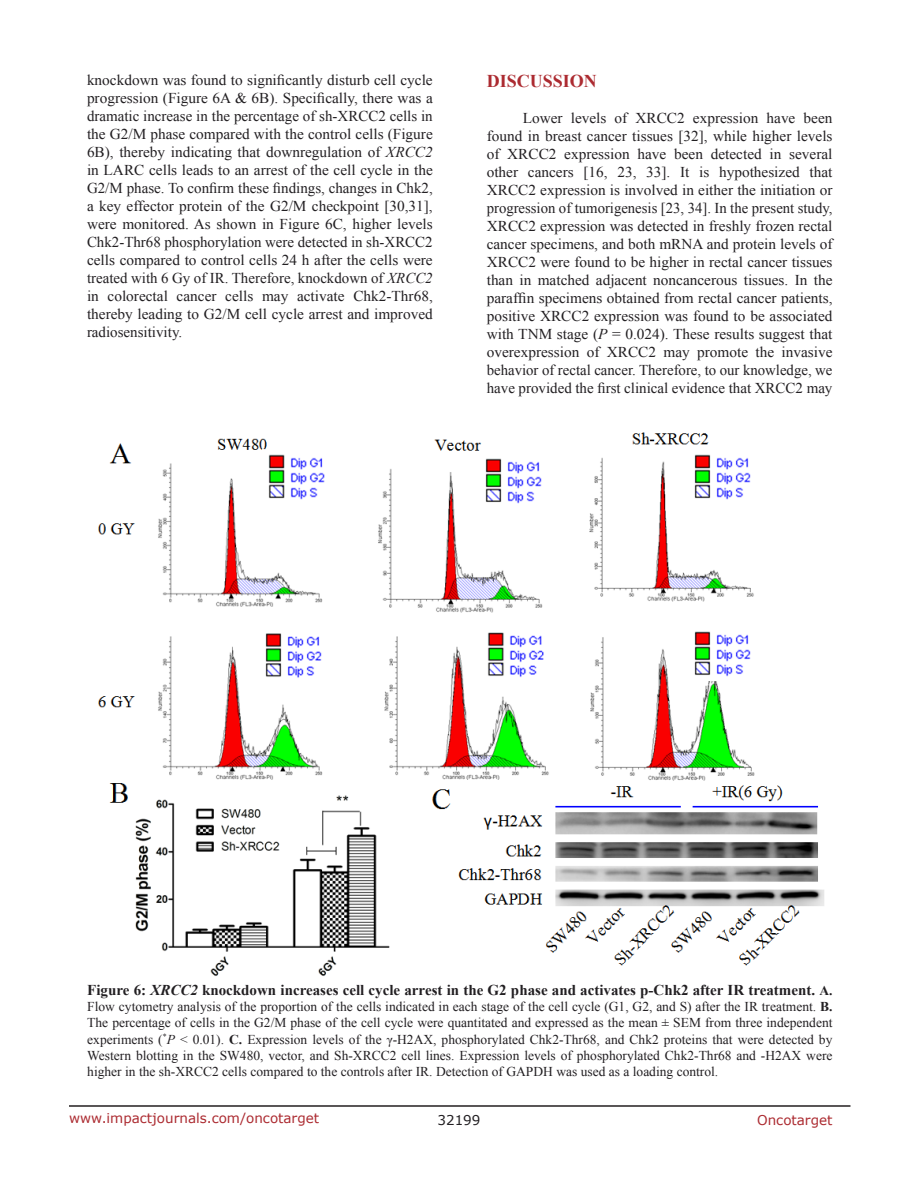
<style>
.page{position:relative;width:918px;height:1188px;background:#fff}
.page>*{position:absolute;margin:0;border:0;box-sizing:border-box;transform-origin:0 0}
.Heading{font:700 18px "Times New Roman";color:#ac2b31}
.BodyText{font:15px/18px "Times New Roman";color:#221f22;text-align:justify}
.FigureText{font:700 15px "Times New Roman";color:#221f22}
.FigureText-2{font:13.5px/16.2px "Times New Roman";color:#221f22;text-align:justify}
.t1{font:13.5px "Verdana";color:#ac2b31}
.t2{font:13.5px "Verdana";color:#221f22}
.s1{font-style:italic}
.s2{font-size:13.5px}
.s3{font-weight:700}
</style>
<div class="page">
<hr style="left:69px;top:1105px;width:781px;height:2px;background:#231f20">
<img style="left:98px;top:432px;width:726px;height:544px">
<p class="BodyText" style="left:87px;top:71px;width:347px">knockdown was found to significantly disturb cell cycle progression (Figure 6A &amp; 6B). Specifically, there was a dramatic increase in the percentage of sh-XRCC2 cells in the G2/M phase compared with the control cells (Figure 6B), thereby indicating that downregulation of <span class="s1">XRCC2 </span>in LARC cells leads to an arrest of the cell cycle in the G2/M phase. To confirm these findings, changes in Chk2, a key effector protein of the G2/M checkpoint [30,31], were monitored. As shown in Figure 6C, higher levels Chk2-Thr68 phosphorylation were detected in sh-XRCC2 cells compared to control cells 24 h after the cells were treated with 6 Gy of IR. Therefore, knockdown of <span class="s1">XRCC2 </span>in colorectal cancer cells may activate Chk2-Thr68, thereby leading to G2/M cell cycle arrest and improved radiosensitivity.</p>
<p class="Heading" style="left:487px;top:69px;width:112px">DISCUSSION</p>
<p class="BodyText" style="left:487px;top:109px;width:347px;text-indent:36px">Lower levels of XRCC2 expression have been found in breast cancer tissues [32], while higher levels of XRCC2 expression have been detected in several other cancers [16, 23, 33]. It is hypothesized that XRCC2 expression is involved in either the initiation or progression of tumorigenesis [23, 34]. In the present study, XRCC2 expression was detected in freshly frozen rectal cancer specimens, and both mRNA and protein levels of XRCC2 were found to be higher in rectal cancer tissues than in matched adjacent noncancerous tissues. In the paraffin specimens obtained from rectal cancer patients, positive XRCC2 expression was found to be associated with TNM stage (<span class="s1">P</span> = 0.024). These results suggest that overexpression of XRCC2 may promote the invasive behavior of rectal cancer. Therefore, to our knowledge, we have provided the first clinical evidence that XRCC2 may</p>
<p class="FigureText" style="left:87px;top:980px;width:747px">Figure 6: <span class="s1">XRCC2</span> knockdown increases cell cycle arrest in the G2 phase and activates p-Chk2 after IR treatment. <span class="s2">A.</span></p>
<p class="FigureText-2" style="left:87px;top:998px;width:747px">Flow cytometry analysis of the proportion of the cells indicated in each stage of the cell cycle (G1, G2, and S) after the IR treatment. <span class="s3">B.<br></span>The percentage of cells in the G2/M phase of the cell cycle were quantitated and expressed as the mean ± SEM from three independent experiments (<sup>*</sup><span class="s1">P</span> &lt; 0.01). <span class="s3">C.</span> Expression levels of the γ-H2AX, phosphorylated Chk2-Thr68, and Chk2 proteins that were detected by Western blotting in the SW480, vector, and Sh-XRCC2 cell lines. Expression levels of phosphorylated Chk2-Thr68 and -H2AX were higher in the sh-XRCC2 cells compared to the controls after IR. Detection of GAPDH was used as a loading control.</p>
<p class="t1" style="left:69px;top:1109px;width:252px">www.impactjournals.com/oncotarget</p>
<p class="t2" style="left:438px;top:1111px;width:44px">32199</p>
<p class="t1" style="left:757px;top:1111px;width:77px">Oncotarget</p>
</div>
